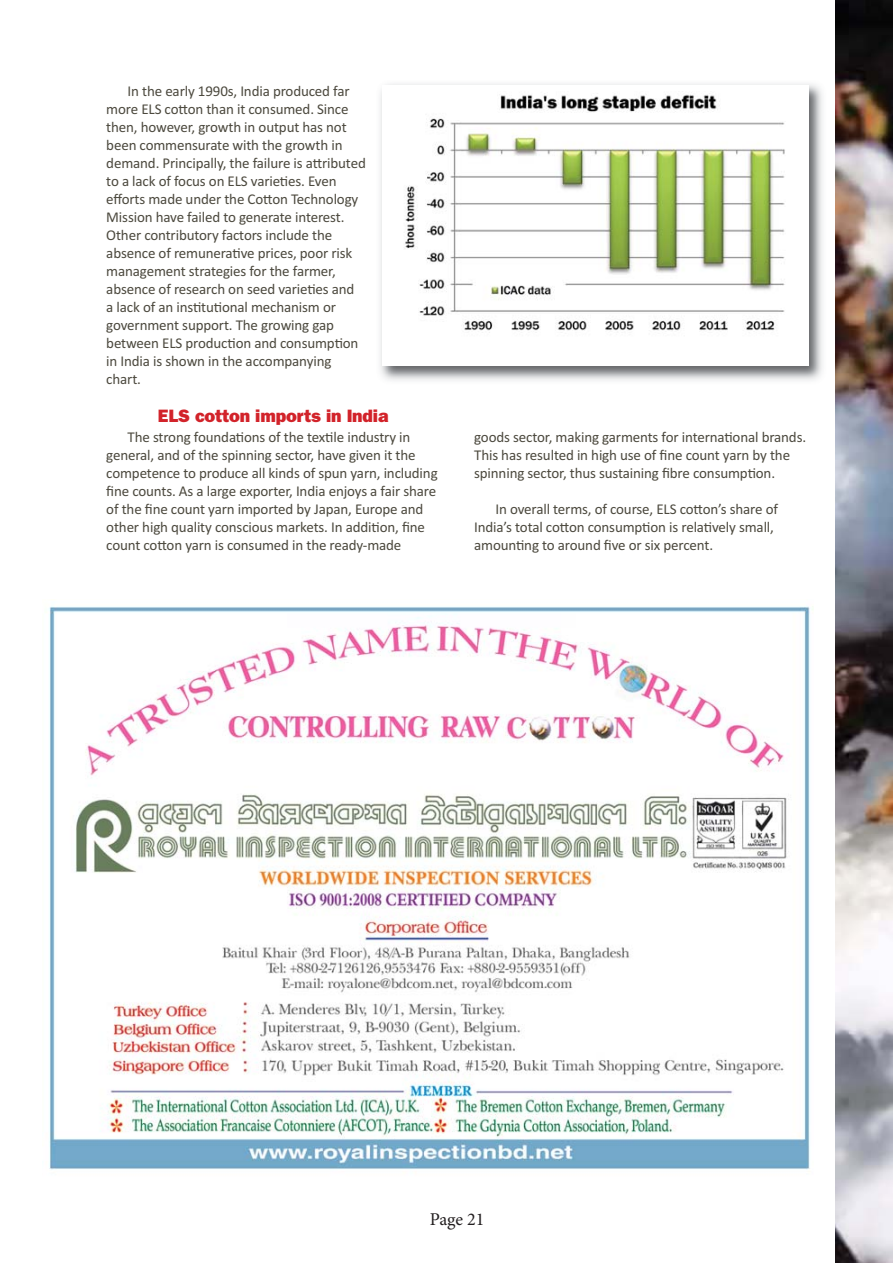
<style>
.page{position:relative;width:893px;height:1263px;background:#fff}
.page>*{position:absolute;margin:0;border:0;box-sizing:border-box;transform-origin:0 0}
.t1{font:800 18px "Franklin Gothic LT";letter-spacing:-.01em;color:#d2232a}
.t2{font:18px "Minion Pro";letter-spacing:-.005em;color:#231f20}
.t3{font:15px/18px "Calibri";letter-spacing:-.01em;color:#4c493e}
</style>
<div class="page">
<img style="left:836px;top:0;width:56px;height:1263px">
<img style="left:380px;top:84px;width:443px;height:297px">
<img style="left:383px;top:85px;width:425px;height:281px">
<img style="left:49px;top:606px;width:764px;height:564px">
<p class="t3" style="left:106px;top:84px;width:261px;text-indent:21px">In the early 1990s, India produced far more ELS cotton than it consumed. Since then, however, growth in output has not been commensurate with the growth in demand. Principally, the failure is attributed to a lack of focus on ELS varieties. Even efforts made under the Cotton Technology Mission have failed to generate interest.<br>Other contributory factors include the absence of remunerative prices, poor risk management strategies for the farmer, absence of research on seed varieties and<br>a lack of an institutional mechanism or government support. The growing gap between ELS production and consumption in India is shown in the accompanying chart.</p>
<p class="t1" style="left:158px;top:409px;width:232px">ELS cotton imports in India</p>
<p class="t3" style="left:106px;top:429px;width:333px;text-indent:21px">The strong foundations of the textile industry in general, and of the spinning sector, have given it the competence to produce all kinds of spun yarn, including fine counts. As a large exporter, India enjoys a fair share of the fine count yarn imported by Japan, Europe and other high quality conscious markets. In addition, fine count cotton yarn is consumed in the ready-made</p>
<p class="t3" style="left:474px;top:429px;width:333px">goods sector, making garments for international brands.<br>This has resulted in high use of fine count yarn by the spinning sector, thus sustaining fibre consumption.</p>
<p class="t3" style="left:474px;top:501px;width:305px;text-indent:21px">In overall terms, of course, ELS cotton’s share of<br>India’s total cotton consumption is relatively small, amounting to around five or six percent.</p>
<p class="t2" style="left:430px;top:1208px;width:56px">Page 21</p>
</div>
